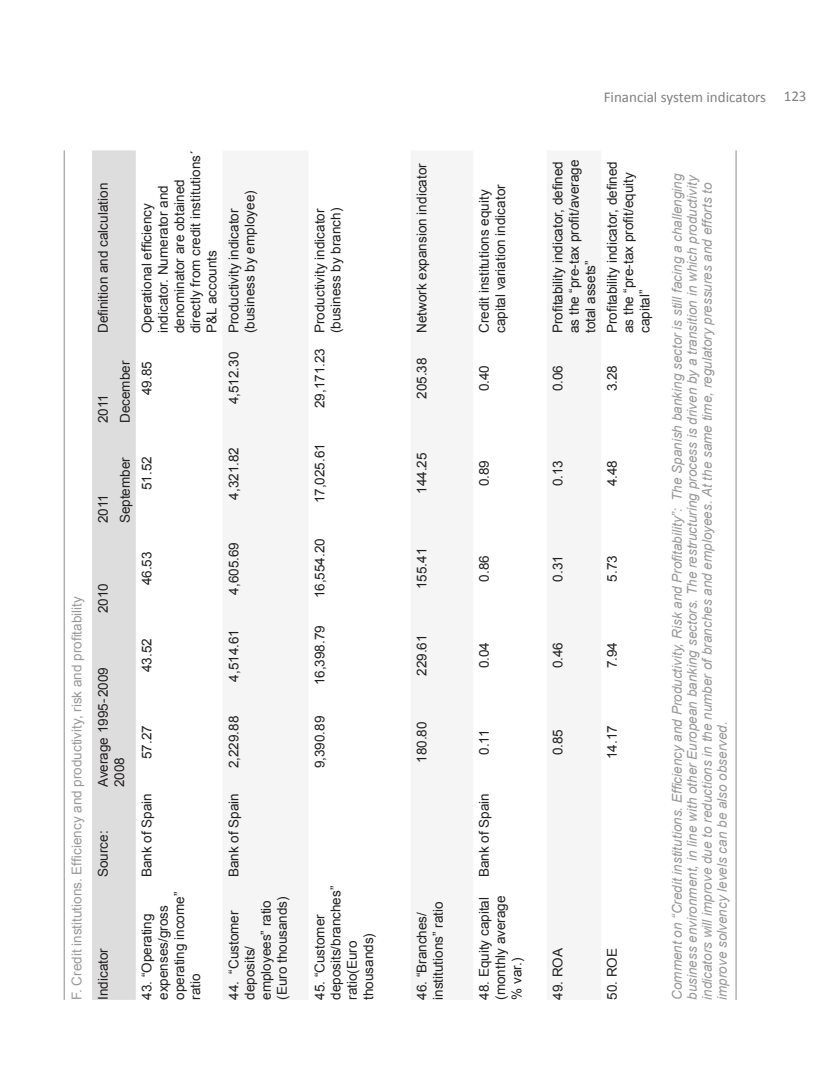
<style>
.page{position:relative;width:830px;height:1085px;background:#fff}
.page>*{position:absolute;margin:0;border:0;box-sizing:border-box;transform-origin:0 0}
.Titulo_Artículo{font:15px "Calibri";color:#7f807f}
.t1{font:13.5px/16.2px "Arial";color:#231f20}
.Exhibit_-_Source{font:italic 13.5px/15px "Arial";color:#9b9998}
.Exhibit{font:13.5px "Arial";color:#9b9998}
</style>
<div class="page">
<div style="left:92px;top:150px;width:44px;height:849px;background:#dedddd"></div>
<hr style="left:64px;top:150px;width:1px;height:849px;background:#9b9998">
<hr style="left:735px;top:150px;width:1px;height:849px;background:#9b9998">
<p class="Exhibit" style="left:68px;top:999px;width:405px;rotate:-90deg">F. Credit institutions. Efficiency and productivity, risk and profitability</p>
<p class="t1" style="left:95px;top:333px;width:152px;rotate:-90deg">Definition and calculation</p>
<p class="t1" style="left:95px;top:423px;width:31px;rotate:-90deg">2011</p>
<p class="t1" style="left:117px;top:423px;width:64px;rotate:-90deg">December</p>
<p class="t1" style="left:139px;top:333px;width:184px;rotate:-90deg">Operational efficiency indicator. Numerator and denominator are obtained directly from credit institutions´<br>P&amp;L accounts</p>
<p class="t1" style="left:139px;top:395px;width:35px;rotate:-90deg">49.85</p>
<p class="t1" style="left:95px;top:523px;width:31px;rotate:-90deg">2011</p>
<p class="t1" style="left:117px;top:523px;width:68px;rotate:-90deg">September</p>
<p class="t1" style="left:139px;top:490px;width:35px;rotate:-90deg">51.52</p>
<p class="t1" style="left:95px;top:613px;width:32px;rotate:-90deg">2010</p>
<p class="t1" style="left:95px;top:787px;width:122px;rotate:-90deg">Average 1995-2009<br>2008</p>
<p class="t1" style="left:95px;top:877px;width:48px;rotate:-90deg">Source:</p>
<p class="t1" style="left:95px;top:999px;width:53px;rotate:-90deg">Indicator</p>
<p class="t1" style="left:139px;top:585px;width:35px;rotate:-90deg">46.53</p>
<p class="t1" style="left:139px;top:672px;width:35px;rotate:-90deg">43.52</p>
<p class="t1" style="left:139px;top:759px;width:35px;rotate:-90deg">57.27</p>
<p class="t1" style="left:139px;top:877px;width:86px;rotate:-90deg">Bank of Spain</p>
<p class="t1" style="left:139px;top:999px;width:110px;rotate:-90deg">43. “Operating expenses/gross operating income” ratio</p>
<p class="t1" style="left:225px;top:333px;width:144px;rotate:-90deg">Productivity indicator (business by employee)</p>
<p class="t1" style="left:225px;top:404px;width:54px;rotate:-90deg">4,512.30</p>
<p class="t1" style="left:225px;top:499px;width:54px;rotate:-90deg">4,321.82</p>
<p class="t1" style="left:225px;top:594px;width:54px;rotate:-90deg">4,605.69</p>
<p class="t1" style="left:225px;top:681px;width:54px;rotate:-90deg">4,514.61</p>
<p class="t1" style="left:225px;top:768px;width:54px;rotate:-90deg">2,229.88</p>
<p class="t1" style="left:225px;top:877px;width:86px;rotate:-90deg">Bank of Spain</p>
<p class="t1" style="left:225px;top:999px;width:105px;rotate:-90deg">44. “Customer deposits/ employees” ratio (Euro thousands)</p>
<p class="t1" style="left:311px;top:333px;width:127px;rotate:-90deg">Productivity indicator (business by branch)</p>
<p class="t1" style="left:311px;top:408px;width:62px;rotate:-90deg">29,171.23</p>
<p class="t1" style="left:311px;top:503px;width:62px;rotate:-90deg">17,025.61</p>
<p class="t1" style="left:311px;top:598px;width:62px;rotate:-90deg">16,554.20</p>
<p class="t1" style="left:311px;top:685px;width:62px;rotate:-90deg">16,398.79</p>
<p class="t1" style="left:311px;top:768px;width:54px;rotate:-90deg">9,390.89</p>
<p class="t1" style="left:311px;top:999px;width:116px;rotate:-90deg">45. “Customer deposits/branches” ratio(Euro thousands)</p>
<p class="Titulo_Artículo" style="left:603px;top:87px;width:164px">Financial system indicators</p>
<p class="Titulo_Artículo" style="left:783px;top:86px;width:24px">123</p>
<p class="t1" style="left:413px;top:333px;width:171px;rotate:-90deg">Network expansion indicator</p>
<p class="t1" style="left:413px;top:399px;width:43px;rotate:-90deg">205.38</p>
<p class="t1" style="left:413px;top:494px;width:43px;rotate:-90deg">144.25</p>
<p class="t1" style="left:413px;top:589px;width:43px;rotate:-90deg">155.41</p>
<p class="t1" style="left:413px;top:675px;width:43px;rotate:-90deg">229.61</p>
<p class="t1" style="left:413px;top:762px;width:43px;rotate:-90deg">180.80</p>
<p class="t1" style="left:413px;top:999px;width:100px;rotate:-90deg">46. “Branches/ institutions” ratio</p>
<p class="t1" style="left:476px;top:333px;width:150px;rotate:-90deg">Credit institutions equity capital variation indicator</p>
<p class="t1" style="left:476px;top:391px;width:28px;rotate:-90deg">0.40</p>
<p class="t1" style="left:476px;top:486px;width:28px;rotate:-90deg">0.89</p>
<p class="t1" style="left:476px;top:581px;width:28px;rotate:-90deg">0.86</p>
<p class="t1" style="left:476px;top:668px;width:28px;rotate:-90deg">0.04</p>
<p class="t1" style="left:476px;top:754px;width:27px;rotate:-90deg">0.11</p>
<p class="t1" style="left:476px;top:877px;width:86px;rotate:-90deg">Bank of Spain</p>
<p class="t1" style="left:476px;top:999px;width:106px;text-align:justify;rotate:-90deg">48. Equity capital (monthly average % var.)</p>
<p class="t1" style="left:549px;top:333px;width:175px;text-align:justify;rotate:-90deg">Profitability indicator, defined as the “pre-tax profit/average total assets”</p>
<p class="t1" style="left:549px;top:391px;width:28px;rotate:-90deg">0.06</p>
<p class="t1" style="left:549px;top:486px;width:28px;rotate:-90deg">0.13</p>
<p class="t1" style="left:549px;top:581px;width:28px;rotate:-90deg">0.31</p>
<p class="t1" style="left:549px;top:668px;width:28px;rotate:-90deg">0.46</p>
<p class="t1" style="left:549px;top:755px;width:28px;rotate:-90deg">0.85</p>
<p class="t1" style="left:549px;top:999px;width:53px;rotate:-90deg">49. ROA</p>
<p class="t1" style="left:604px;top:333px;width:173px;rotate:-90deg">Profitability indicator, defined as the “pre-tax profit/equity capital”</p>
<p class="Exhibit_-_Source" style="left:669px;top:999px;width:827px;rotate:-90deg">Comment on “Credit institutions. Efficiency and Productivity, Risk and Profitability”: The Spanish banking sector is still facing a challenging business environment, in line with other European banking sectors. The restructuring process is driven by a transition in which productivity indicators will improve due to reductions in the number of branches and employees. At the same time, regulatory pressures and efforts to improve solvency levels can be also observed.</p>
<p class="t1" style="left:604px;top:391px;width:28px;rotate:-90deg">3.28</p>
<p class="t1" style="left:604px;top:486px;width:28px;rotate:-90deg">4.48</p>
<p class="t1" style="left:604px;top:581px;width:28px;rotate:-90deg">5.73</p>
<p class="t1" style="left:604px;top:668px;width:28px;rotate:-90deg">7.94</p>
<p class="t1" style="left:604px;top:759px;width:35px;rotate:-90deg">14.17</p>
<p class="t1" style="left:604px;top:999px;width:53px;rotate:-90deg">50. ROE</p>
</div>
